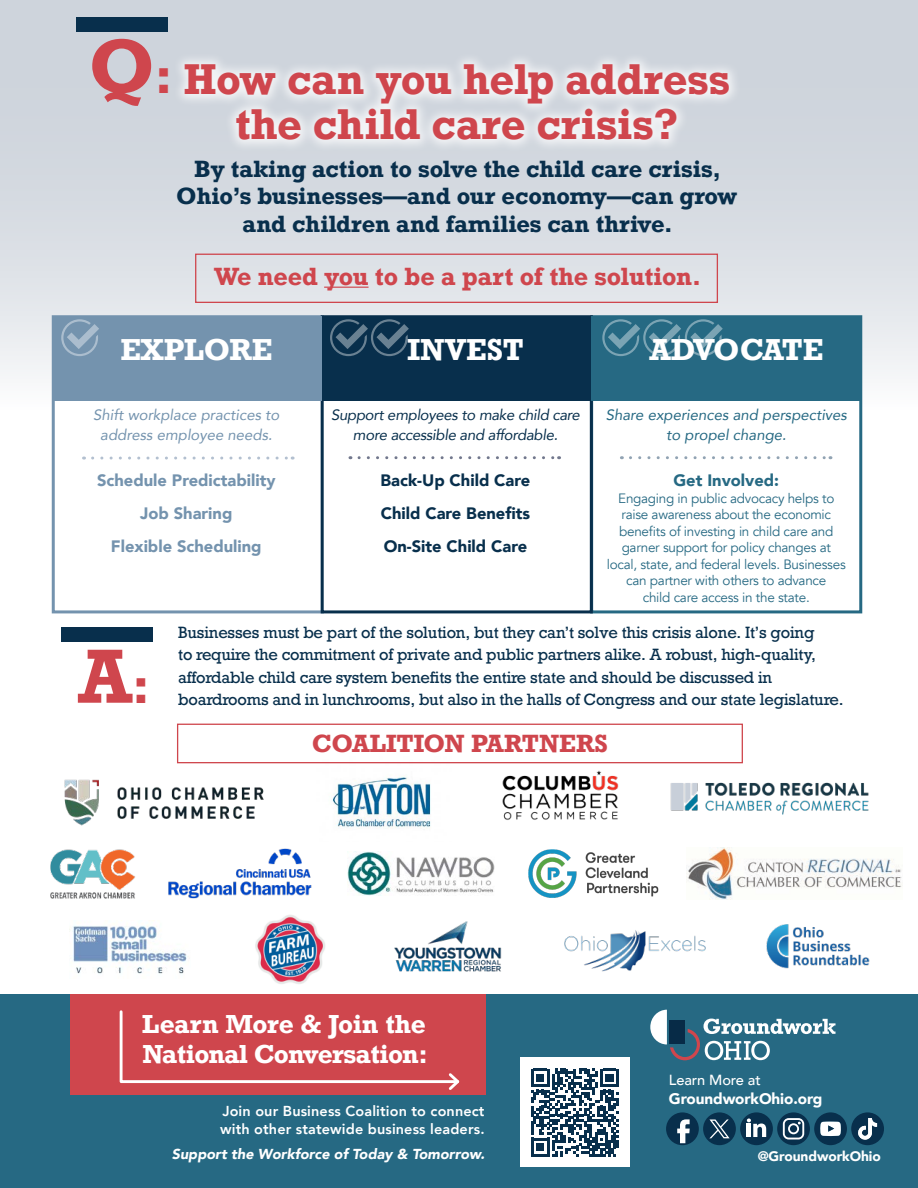
<style>
.page{position:relative;width:918px;height:1188px;background:#fff}
.page>*{position:absolute;margin:0;border:0;box-sizing:border-box;transform-origin:0 0}
.t1{font:700 72px "Rockwell";color:#cf464d}
.t2{font:700 40.5px/45px "Rockwell";color:#cf464d;text-align:center}
.t3{font:700 28.5px "Rockwell";color:#fff}
.t4{font:700 28.5px "Rockwell";letter-spacing:-.05em;color:#fff}
.t5{font:700 24.45px/30.3px "Rockwell";letter-spacing:-.02em;color:#fff}
.t6{font:700 23.4px "Rockwell";color:#cf464d}
.t7{font:700 22.2px/27.3px "Rockwell";color:#082f4c;text-align:center}
.t8{font:900 16.5px "Avenir";color:#7493ae}
.t9{font:900 16.5px "Avenir";color:#082f4c}
.t10{font:900 16.5px "Avenir";color:#266983}
.t11{font:15.3px/22.5px "Rockwell";letter-spacing:-.015em;color:#082f4c}
.t12{font:900 15.3px "Avenir";letter-spacing:-.005em;color:#fff}
.t13{font:italic 15px/19.5px "Avenir";letter-spacing:-.02em;color:#082f4c;text-align:center}
.t14{font:italic 15px/19.5px "Avenir";color:#7493ae;text-align:center}
.t15{font:italic 15px/19.5px "Avenir";color:#266983;text-align:center}
.t16{font:500 14.55px "Avenir";letter-spacing:-.005em;color:#fff}
.t17{font:800 14.4px/17.2px "Avenir";letter-spacing:.01em;color:#fff}
.t18{font:italic 900 14.4px "Avenir";color:#fff}
.t19{font:900 13.8px "Avenir";letter-spacing:-.005em;color:#fff}
.t20{font:13.5px/16.5px "Avenir";letter-spacing:-.02em;color:#266983;text-align:center}
.s1{font-size:48px}
</style>
<div class="page">
<div style="left:0;top:0;width:918px;height:433px;background:linear-gradient(to bottom,#c4cbd4,#f6f7f9)"></div>
<div style="left:172px;top:52px;width:570px;height:100px;background:#fff;opacity:.75"></div>
<hr style="left:324px;top:287px;width:45px;height:1px;background:#cf464d">
<div style="left:195px;top:254px;width:523px;height:49px;border:1px solid #cf464d"></div>
<div style="left:0;top:995px;width:918px;height:193px;background:#266983"></div>
<div style="left:520px;top:1058px;width:110px;height:109px;background:#fff"></div>
<svg style="left:531px;top:1069px;width:88px;height:87px"></svg>
<div style="left:70px;top:995px;width:416px;height:100px;background:#cf464d"></div>
<svg style="left:814px;top:1112px;width:33px;height:33px"></svg>
<div style="left:666px;top:1112px;width:33px;height:33px;background:#082f4c;border-radius:50%"></div>
<svg style="left:677px;top:1119px;width:13px;height:24px"></svg>
<div style="left:740px;top:1112px;width:33px;height:33px;background:#082f4c;border-radius:50%"></div>
<svg style="left:747px;top:1119px;width:19px;height:18px"></svg>
<div style="left:777px;top:1112px;width:33px;height:33px;background:#082f4c;border-radius:50%"></div>
<svg style="left:783px;top:1118px;width:21px;height:21px"></svg>
<div style="left:851px;top:1112px;width:33px;height:33px;background:#082f4c;border-radius:50%"></div>
<svg style="left:858px;top:1118px;width:19px;height:22px"></svg>
<div style="left:703px;top:1112px;width:33px;height:33px;background:#082f4c;border-radius:50%"></div>
<svg style="left:709px;top:1119px;width:21px;height:19px"></svg>
<svg style="left:119px;top:1010px;width:341px;height:80px"></svg>
<div style="left:77px;top:17px;width:91px;height:14px;background:#082f4c"></div>
<div style="left:62px;top:627px;width:91px;height:15px;background:#082f4c"></div>
<div style="left:52px;top:315px;width:272px;height:298px;background:#fff;border:3px solid #7493ae"></div>
<div style="left:590px;top:315px;width:272px;height:298px;background:#fff;border:3px solid #266983"></div>
<div style="left:321px;top:315px;width:272px;height:298px;background:#fff;border:3px solid #082f4c"></div>
<div style="left:53px;top:317px;width:269px;height:84px;background:#7493ae"></div>
<div style="left:322px;top:317px;width:269px;height:84px;background:#082f4c"></div>
<div style="left:591px;top:317px;width:269px;height:84px;background:#266983"></div>
<div style="left:602px;top:319px;width:37px;height:37px;border:2px solid #fff;border-radius:50%"></div>
<div style="left:330px;top:319px;width:37px;height:37px;border:2px solid #fff;border-radius:50%"></div>
<div style="left:61px;top:319px;width:37px;height:37px;border:2px solid #fff;border-radius:50%"></div>
<svg style="left:67px;top:320px;width:32px;height:29px"></svg>
<div style="left:643px;top:319px;width:37px;height:37px;border:2px solid #fff;border-radius:50%"></div>
<div style="left:371px;top:319px;width:37px;height:37px;border:2px solid #fff;border-radius:50%"></div>
<svg style="left:336px;top:320px;width:73px;height:29px"></svg>
<div style="left:685px;top:319px;width:37px;height:37px;border:2px solid #fff;border-radius:50%"></div>
<svg style="left:608px;top:320px;width:115px;height:29px"></svg>
<svg style="left:630px;top:456px;width:201px;height:3px"></svg>
<svg style="left:359px;top:456px;width:201px;height:3px"></svg>
<svg style="left:93px;top:457px;width:200px;height:3px"></svg>
<svg style="left:650px;top:1010px;width:186px;height:50px"></svg>
<img style="left:502px;top:770px;width:117px;height:50px">
<img style="left:168px;top:848px;width:144px;height:51px">
<img style="left:528px;top:849px;width:131px;height:49px">
<img style="left:687px;top:848px;width:215px;height:52px">
<img style="left:316px;top:763px;width:135px;height:66px">
<img style="left:50px;top:849px;width:85px;height:50px">
<img style="left:766px;top:924px;width:104px;height:45px">
<img style="left:255px;top:915px;width:70px;height:69px">
<img style="left:564px;top:930px;width:142px;height:42px">
<img style="left:670px;top:782px;width:199px;height:33px">
<img style="left:394px;top:921px;width:107px;height:51px">
<img style="left:64px;top:779px;width:200px;height:47px">
<div style="left:177px;top:724px;width:566px;height:39px;border:1px solid #cf464d"></div>
<img style="left:69px;top:925px;width:120px;height:49px">
<img style="left:347px;top:852px;width:148px;height:44px">
<p class="t1" style="left:88px;top:20px;width:86px">Q<span class="s1">:</span></p>
<p class="t2" style="left:184px;top:57px;width:548px">How can you help address the child care crisis?</p>
<p class="t7" style="left:176px;top:155px;width:563px">By taking action to solve the child care crisis,<br>Ohio’s businesses—and our economy—can grow and children and families can thrive.</p>
<p class="t6" style="left:214px;top:261px;width:488px">We need you to be a part of the solution.</p>
<p class="t3" style="left:120px;top:331px;width:154px">EXPLORE</p>
<p class="t3" style="left:408px;top:331px;width:118px">INVEST</p>
<p class="t4" style="left:649px;top:331px;width:176px">ADVOCATE</p>
<p class="t14" style="left:93px;top:405px;width:188px">Shift workplace practices to address employee needs.</p>
<p class="t8" style="left:97px;top:466px;width:180px">Schedule Predictability</p>
<p class="t8" style="left:140px;top:499px;width:94px">Job Sharing</p>
<p class="t8" style="left:111px;top:532px;width:152px">Flexible Scheduling</p>
<p class="t15" style="left:606px;top:405px;width:243px">Share experiences and perspectives to propel change.</p>
<p class="t10" style="left:673px;top:466px;width:107px">Get Involved:</p>
<p class="t20" style="left:607px;top:490px;width:240px">Engaging in public advocacy helps to raise awareness about the economic benefits of investing in child care and garner support for policy changes at local, state, and federal levels. Businesses can partner with others to advance<br>child care access in the state.</p>
<p class="t11" style="left:178px;top:621px;width:667px">Businesses must be part of the solution, but they can’t solve this crisis alone. It’s going<br>to require the commitment of private and public partners alike. A robust, high-quality, affordable child care system benefits the entire state and should be discussed in boardrooms and in lunchrooms, but also in the halls of Congress and our state legislature.</p>
<p class="t6" style="left:312px;top:728px;width:298px">COALITION PARTNERS</p>
<p class="t13" style="left:331px;top:405px;width:250px">Support employees to make child care more accessible and affordable.</p>
<p class="t9" style="left:381px;top:466px;width:151px">Back-Up Child Care</p>
<p class="t9" style="left:381px;top:499px;width:151px">Child Care Benefits</p>
<p class="t9" style="left:384px;top:532px;width:145px">On-Site Child Care</p>
<p class="t1" style="left:78px;top:630px;width:74px">A<span class="s1">:</span></p>
<p class="t5" style="left:142px;top:1009px;width:287px">Learn More &amp; Join the<br>National Conversation:</p>
<p class="t16" style="left:669px;top:1068px;width:93px">Learn More at</p>
<p class="t12" style="left:669px;top:1086px;width:155px">GroundworkOhio.org</p>
<p class="t17" style="left:220px;top:1103px;width:266px">Join our Business Coalition to connect with other statewide business leaders.</p>
<p class="t18" style="left:172px;top:1142px;width:314px">Support the Workforce of Today &amp; Tomorrow.</p>
<p class="t19" style="left:758px;top:1145px;width:125px">@GroundworkOhio</p>
</div>
